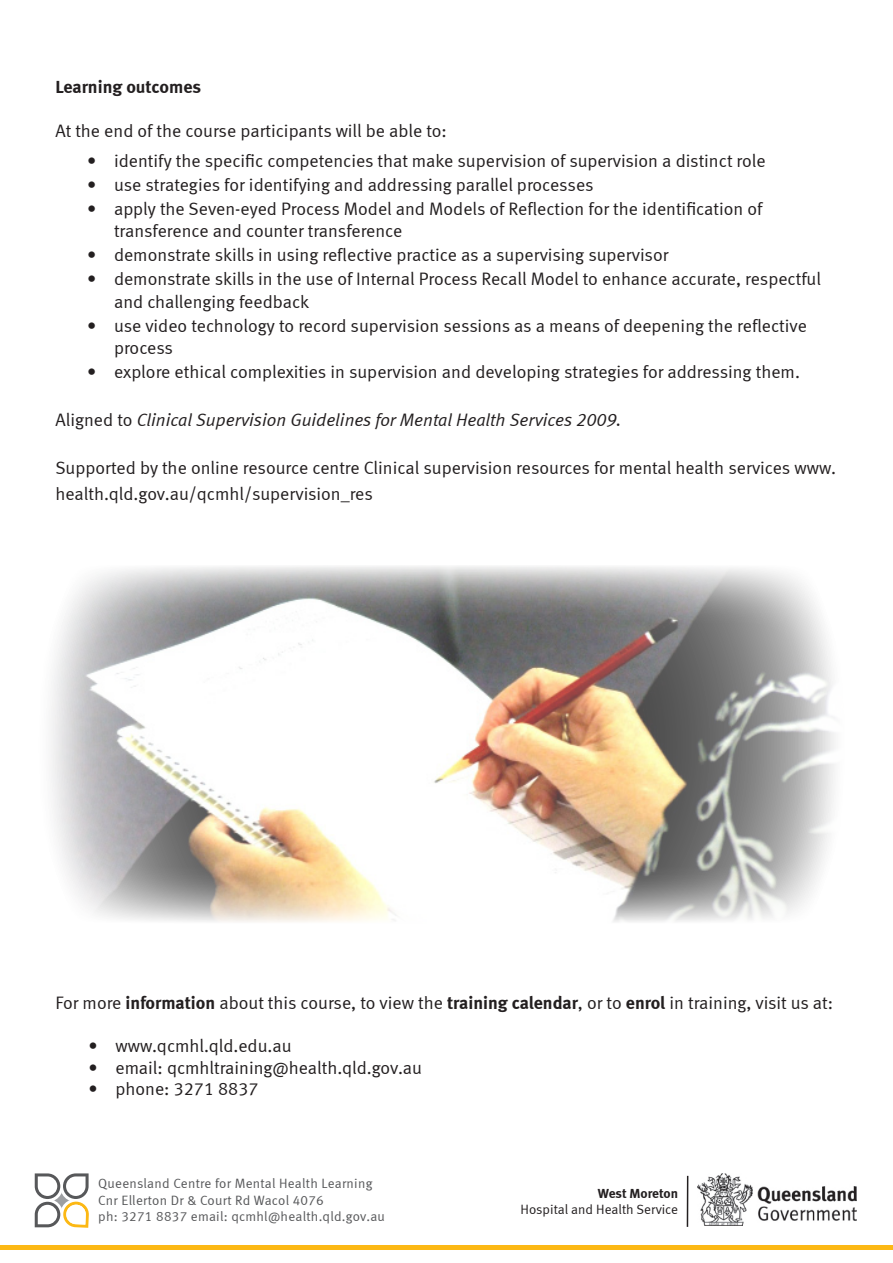
<style>
.page{position:relative;width:893px;height:1263px;background:#fff}
.page>*{position:absolute;margin:0;border:0;box-sizing:border-box;transform-origin:0 0}
.t1{font:18px/22.5px "Meta Normal LF";color:#231f20}
.t2{font:italic 18px "Meta Normal LF";color:#231f20}
.t3{font:18px "Meta Bold LF";color:#231f20}
.t4{font:13.5px/16.2px "Meta Normal LF";letter-spacing:.02em;color:#57585a}
.t5{font:13.5px/16.2px "Meta Normal LF";color:#231f20;text-align:right}
.s1{font-style:normal}
.s2{font-family:"Meta Bold LF"}
</style>
<div class="page">
<hr style="left:0;top:1245px;width:893px;height:4px;background:#fcb814">
<svg style="left:35px;top:1173px;width:54px;height:55px"></svg>
<svg style="left:53px;top:1192px;width:17px;height:17px"></svg>
<img style="left:697px;top:1173px;width:160px;height:52px">
<hr style="left:687px;top:1176px;width:1px;height:51px;background:#231f20">
<img style="left:51px;top:566px;width:784px;height:356px">
<p class="t3" style="left:56px;top:76px;width:147px">Learning outcomes</p>
<p class="t1" style="left:56px;top:119px;width:393px">At the end of the course participants will be able to:</p>
<p class="t1" style="left:87px;top:149px;width:680px">• identify the specific competencies that make supervision of supervision a distinct role</p>
<p class="t1" style="left:87px;top:173px;width:508px">• use strategies for identifying and addressing parallel processes</p>
<p class="t1" style="left:114px;top:197px;width:650px;text-indent:-27px">• apply the Seven-eyed Process Model and Models of Reflection for the identification of transference and counter transference</p>
<p class="t1" style="left:87px;top:243px;width:583px">• demonstrate skills in using reflective practice as a supervising supervisor</p>
<p class="t1" style="left:114px;top:267px;width:708px;text-indent:-27px">• demonstrate skills in the use of Internal Process Recall Model to enhance accurate, respectful and challenging feedback</p>
<p class="t1" style="left:114px;top:314px;width:694px;text-indent:-27px">• use video technology to record supervision sessions as a means of deepening the reflective process</p>
<p class="t1" style="left:87px;top:360px;width:714px">• explore ethical complexities in supervision and developing strategies for addressing them.</p>
<p class="t2" style="left:56px;top:409px;width:567px"><span class="s1">Aligned to</span> Clinical Supervision Guidelines for Mental Health Services 2009.</p>
<p class="t1" style="left:56px;top:455px;width:782px;line-height:25.5px">Supported by the online resource centre Clinical supervision resources for mental health services www. health.qld.gov.au/qcmhl/supervision_res</p>
<p class="t1" style="left:56px;top:991px;width:779px">For more <span class="s2">information</span> about this course, to view the <span class="s2">training calendar</span>, or to <span class="s2">enrol</span> in training, visit us at:</p>
<p class="t1" style="left:88px;top:1034px;width:205px">• www.qcmhl.qld.edu.au</p>
<p class="t1" style="left:88px;top:1056px;width:335px">• email: qcmhltraining@health.qld.gov.au</p>
<p class="t1" style="left:88px;top:1077px;width:172px">• phone: 3271 8837</p>
<p class="t4" style="left:98px;top:1175px;width:288px">Queensland Centre for Mental Health Learning<br>Cnr Ellerton Dr &amp; Court Rd Wacol 4076<br>ph: 3271 8837 email: qcmhl@health.qld.gov.au</p>
<p class="t5" style="left:521px;top:1185px;width:159px"><span class="s2">West Moreton<br></span>Hospital and Health Service</p>
</div>
